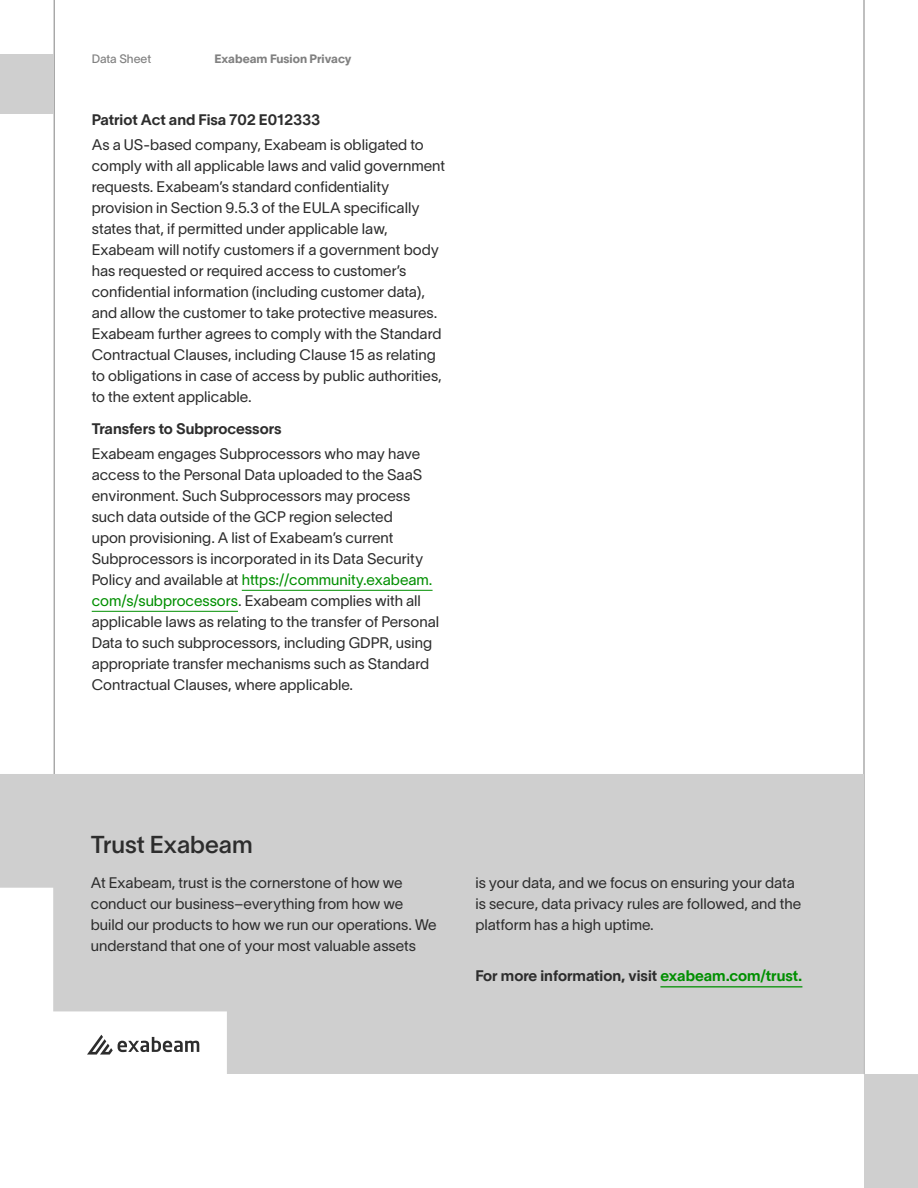
<style>
.page{position:relative;width:918px;height:1188px;background:#fff}
.page>*{position:absolute;margin:0;border:0;box-sizing:border-box;transform-origin:0 0}
.t1{font:24px "Lausanne 500";color:#2d2d2d}
.t2{font:15px/21px "Lausanne 300";color:#2d2d2d}
.t3{font:15px "Lausanne 700";color:#2d2d2d}
.t4{font:12px "Lausanne 800";color:#818181}
.t5{font:12px "Lausanne 400";color:#818181}
.s1{color:#008f00}
</style>
<div class="page">
<hr style="left:54px;top:0;width:1px;height:774px;background:#818181">
<div style="left:0;top:54px;width:54px;height:60px;background:#cfcfcf"></div>
<hr style="left:864px;top:0;width:1px;height:1074px;background:#818181">
<svg style="left:0;top:774px;width:864px;height:300px;background:#d2d2d2"></svg>
<hr style="left:660px;top:986px;width:142px;height:1px;background:#008f00">
<div style="left:864px;top:1074px;width:54px;height:114px;background:#cfcfcf"></div>
<hr style="left:242px;top:590px;width:191px;height:1px;background:#008f00">
<hr style="left:92px;top:611px;width:146px;height:1px;background:#008f00">
<p class="t5" style="left:92px;top:51px;width:61px">Data Sheet</p>
<p class="t4" style="left:215px;top:51px;width:139px">Exabeam Fusion Privacy</p>
<p class="t3" style="left:92px;top:110px;width:230px">Patriot Act and Fisa 702 E012333</p>
<p class="t2" style="left:92px;top:134px;width:355px">As a US-based company, Exabeam is obligated to comply with all applicable laws and valid government requests. Exabeam’s standard confidentiality provision in Section 9.5.3 of the EULA specifically states that, if permitted under applicable law, Exabeam will notify customers if a government body has requested or required access to customer’s confidential information (including customer data), and allow the customer to take protective measures.<br>Exabeam further agrees to comply with the Standard Contractual Clauses, including Clause 15 as relating to obligations in case of access by public authorities, to the extent applicable.</p>
<p class="t3" style="left:92px;top:419px;width:191px">Transfers to Subprocessors</p>
<p class="t2" style="left:92px;top:443px;width:349px">Exabeam engages Subprocessors who may have access to the Personal Data uploaded to the SaaS environment. Such Subprocessors may process such data outside of the GCP region selected<br>upon provisioning. A list of Exabeam’s current Subprocessors is incorporated in its Data Security Policy and available at <span class="s1">https://community.exabeam. com/s/subprocessors</span>. Exabeam complies with all applicable laws as relating to the transfer of Personal Data to such subprocessors, including GDPR, using appropriate transfer mechanisms such as Standard Contractual Clauses, where applicable.</p>
<h1 class="t1" style="left:91px;top:829px;width:163px">Trust Exabeam</h1>
<p class="t2" style="left:91px;top:872px;width:347px">At Exabeam, trust is the cornerstone of how we conduct our business–everything from how we build our products to how we run our operations. We understand that one of your most valuable assets</p>
<p class="t2" style="left:475px;top:872px;width:327px">is your data, and we focus on ensuring your data is secure, data privacy rules are followed, and the platform has a high uptime.</p>
<p class="t3" style="left:475px;top:966px;width:328px">For more information, visit <span class="s1">exabeam.com/trust.</span></p>
</div>
